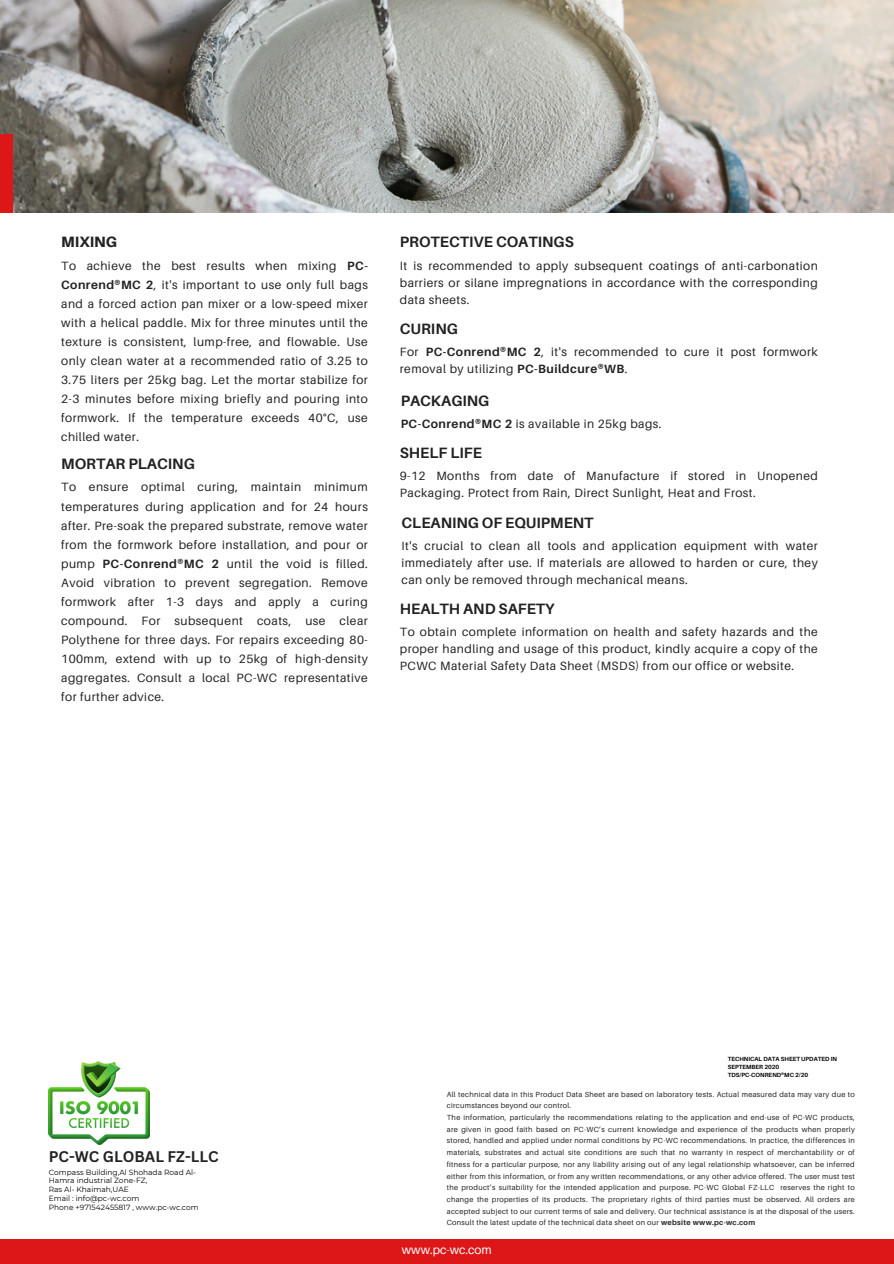
<style>
.page{position:relative;width:894px;height:1264px;background:#fff}
.page>*{position:absolute;margin:0;border:0;box-sizing:border-box;transform-origin:0 0}
.t1{font:700 15px "Aileron";color:#222}
.t2{font:700 15px "Canva Sans";color:#232323}
.t3{font:800 15px "Aileron";color:#222}
.t4{font:12px/19px "Aileron";letter-spacing:.04em;color:#222;text-align:justify}
.t5{font:12px "Aileron";color:#fff}
.t6{font:7.5px/8.7px "Montserrat";color:#000}
.t7{font:7.35px/11.7px "Aileron";letter-spacing:.04em;color:#222}
.t8{font:700 6px/7.9px "Aileron";color:#000}
.s1{font-weight:700}
</style>
<div class="page">
<div style="left:0;top:1238px;width:893px;height:25px;background:#dd1717"></div>
<img style="left:49px;top:1061px;width:100px;height:83px">
<img style="left:0;top:0;width:893px;height:213px">
<div style="left:0;top:135px;width:12px;height:78px;background:#dd1717"></div>
<h3 class="t3" style="left:61px;top:233px;width:57px">MIXING</h3>
<h2 class="t4" style="left:61px;top:256px;width:308px">To achieve the best results when mixing <span class="s1">PC-Conrend®MC 2</span>, it's important to use only full bags and a forced action pan mixer or a low-speed mixer with a helical paddle. Mix for three minutes until the texture is consistent, lump-free, and flowable. Use only clean water at a recommended ratio of 3.25 to 3.75 liters per 25kg bag. Let the mortar stabilize for 2-3 minutes before mixing briefly and pouring into formwork. If the temperature exceeds 40°C, use chilled water.</h2>
<h1 class="t1" style="left:61px;top:454px;width:135px">MORTAR PLACING</h1>
<h2 class="t4" style="left:61px;top:477px;width:308px">To ensure optimal curing, maintain minimum temperatures during application and for 24 hours after. Pre-soak the prepared substrate, remove water from the formwork before installation, and pour or pump <span class="s1">PC-Conrend®MC 2</span> until the void is filled.<br>Avoid vibration to prevent segregation. Remove formwork after 1-3 days and apply a curing compound. For subsequent coats, use clear Polythene for three days. For repairs exceeding 80- 100mm, extend with up to 25kg of high-density aggregates. Consult a local PC-WC representative for further advice.</h2>
<h1 class="t1" style="left:400px;top:233px;width:175px">PROTECTIVE COATINGS</h1>
<h2 class="t4" style="left:400px;top:256px;width:419px;line-height:17px">It is recommended to apply subsequent coatings of anti-carbonation barriers or silane impregnations in accordance with the corresponding data sheets.</h2>
<h1 class="t1" style="left:400px;top:319px;width:59px">CURING</h1>
<h2 class="t4" style="left:400px;top:343px;width:419px;line-height:17px">For <span class="s1">PC-Conrend®MC 2</span>, it's recommended to cure it post formwork removal by utilizing <span class="s1">PC-Buildcure®WB</span>.</h2>
<h1 class="t1" style="left:400px;top:391px;width:90px">PACKAGING</h1>
<h2 class="t4" style="left:400px;top:414px;width:262px"><span class="s1">PC-Conrend®MC 2</span> is available in 25kg bags.</h2>
<h2 class="t1" style="left:400px;top:443px;width:84px">SHELF LIFE</h2>
<p class="t4" style="left:400px;top:467px;width:419px;line-height:17px">9-12 Months from date of Manufacture if stored in Unopened<br>Packaging. Protect from Rain, Direct Sunlight, Heat and Frost.</p>
<h1 class="t1" style="left:401px;top:513px;width:193px">CLEANING OF EQUIPMENT</h1>
<h3 class="t4" style="left:401px;top:537px;width:417px;line-height:17px">It's crucial to clean all tools and application equipment with water immediately after use. If materials are allowed to harden or cure, they can only be removed through mechanical means.</h3>
<p class="t1" style="left:400px;top:599px;width:156px">HEALTH AND SAFETY</p>
<p class="t4" style="left:400px;top:623px;width:419px;line-height:17px">To obtain complete information on health and safety hazards and the proper handling and usage of this product, kindly acquire a copy of the PCWC Material Safety Data Sheet (MSDS) from our office or website.</p>
<h1 class="t2" style="left:49px;top:1146px;width:171px">PC-WC GLOBAL FZ-LLC</h1>
<h2 class="t6" style="left:49px;top:1167px;width:151px">Compass Building,Al Shohada Road Al-<br>Hamra industrial Zone-FZ,<br>Ras Al- Khaimah,UAE<br>Email : info@pc-wc.com<br>Phone +971542455817 , www.pc-wc.com</h2>
<h2 class="t8" style="left:727px;top:1054px;width:111px">TECHNICAL DATA SHEET UPDATED IN<br>SEPTEMBER 2020</h2>
<h1 class="t8" style="left:727px;top:1070px;width:82px">TDS/PC-CONREND®MC 2/20</h1>
<h1 class="t7" style="left:446px;top:1087px;width:409px">All technical data in this Product Data Sheet are based on laboratory tests. Actual measured data may vary due to circumstances beyond our control.<br>The information, particularly the recommendations relating to the application and end-use of PC-WC products, are given in good faith based on PC-WC’s current knowledge and experience of the products when properly stored, handled and applied under normal conditions by PC-WC recommendations. In practice, the differences in materials, substrates and actual site conditions are such that no warranty in respect of merchantability or of fitness for a particular purpose, nor any liability arising out of any legal relationship whatsoever, can be inferred either from this information, or from any written recommendations, or any other advice offered. The user must test the product’s suitability for the intended application and purpose. PC-WC Global FZ-LLC reserves the right to change the properties of its products. The proprietary rights of third parties must be observed. All orders are accepted subject to our current terms of sale and delivery. Our technical assistance is at the disposal of the users.<br>Consult the latest update of the technical data sheet on our <span class="s1">website www.pc-wc.com</span></h1>
<p class="t5" style="left:402px;top:1242px;width:91px">www.pc-wc.com</p>
</div>
